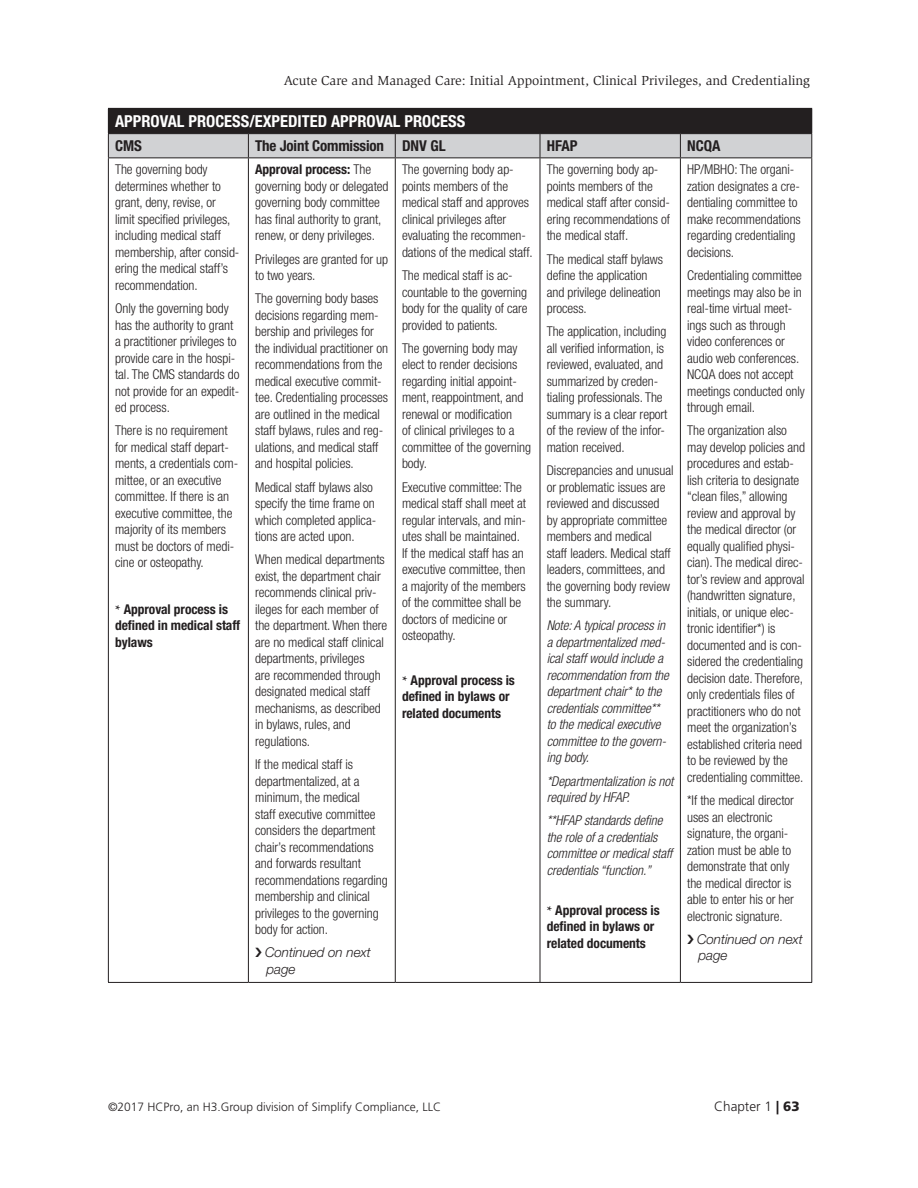
<style>
.page{position:relative;width:918px;height:1188px;background:#fff}
.page>*{position:absolute;margin:0;border:0;box-sizing:border-box;transform-origin:0 0}
.Table_Header_1{font:700 condensed 16.5px "Helvetica Neue LT Std";color:#fff}
.Table_Header{font:700 condensed 15px "Helvetica Neue LT Std";letter-spacing:-.01em;color:#231f20}
.Table_body{font:300 condensed 13.5px/16.5px "Helvetica Neue LT Std";letter-spacing:-.005em;color:#231f20}
.Table_body-2{font:italic 300 condensed 13.5px/16.5px "Helvetica Neue LT Std";letter-spacing:-.005em;color:#231f20}
.t1{font:700 condensed 13.5px/16.5px "Helvetica Neue LT Std";letter-spacing:-.005em;color:#231f20}
.t2{font:13.5px "Slimbach Std";color:#231f20}
.Table_bullet{font:italic 300 13.5px/16.5px "Helvetica Neue LT Std";letter-spacing:-.005em;color:#231f20}
.t3{font:300 13.5px "Frutiger LT Std";color:#231f20}
.t4{font:300 12px "Frutiger LT Std";color:#231f20}
.s1{font-family:"Minion Pro";font-stretch:normal}
.s2{font-weight:700}
.s3{font-weight:900}
</style>
<div class="page">
<hr style="left:108px;top:108px;width:140px;height:1px;background:#231f20">
<hr style="left:248px;top:108px;width:147px;height:1px;background:#231f20">
<hr style="left:395px;top:108px;width:145px;height:1px;background:#231f20">
<hr style="left:540px;top:108px;width:140px;height:1px;background:#231f20">
<hr style="left:680px;top:108px;width:132px;height:1px;background:#231f20">
<svg style="left:108px;top:109px;width:704px;height:48px;background:#747374"></svg>
<hr style="left:108px;top:157px;width:140px;height:1px;background:#231f20">
<hr style="left:108px;top:158px;width:1px;height:824px;background:#231f20">
<hr style="left:248px;top:157px;width:147px;height:1px;background:#231f20">
<hr style="left:248px;top:158px;width:1px;height:824px;background:#231f20">
<hr style="left:395px;top:157px;width:145px;height:1px;background:#231f20">
<hr style="left:395px;top:158px;width:1px;height:824px;background:#231f20">
<hr style="left:540px;top:157px;width:140px;height:1px;background:#231f20">
<hr style="left:540px;top:158px;width:1px;height:824px;background:#231f20">
<hr style="left:680px;top:157px;width:132px;height:1px;background:#231f20">
<hr style="left:680px;top:158px;width:1px;height:824px;background:#231f20">
<hr style="left:811px;top:158px;width:1px;height:824px;background:#231f20">
<hr style="left:108px;top:982px;width:140px;height:1px;background:#231f20">
<hr style="left:248px;top:982px;width:147px;height:1px;background:#231f20">
<hr style="left:395px;top:982px;width:145px;height:1px;background:#231f20">
<hr style="left:540px;top:982px;width:140px;height:1px;background:#231f20">
<hr style="left:680px;top:982px;width:132px;height:1px;background:#231f20">
<p class="t2" style="left:284px;top:73px;width:528px">Acute Care and Managed Care: Initial Appointment, Clinical Privileges, and Credentialing</p>
<p class="Table_Header_1" style="left:115px;top:111px;width:352px">APPROVAL PROCESS/EXPEDITED APPROVAL PROCESS</p>
<p class="Table_Header" style="left:115px;top:137px;width:28px">CMS</p>
<p class="Table_Header" style="left:255px;top:137px;width:130px">The Joint Commission</p>
<p class="Table_Header" style="left:402px;top:137px;width:45px">DNV GL</p>
<p class="Table_Header" style="left:547px;top:137px;width:32px">HFAP</p>
<p class="Table_Header" style="left:687px;top:137px;width:35px">NCQA</p>
<p class="Table_body" style="left:115px;top:161px;width:126px">The governing body determines whether to grant, deny, revise, or<br>limit specified privileges, including medical staff membership, after consid&shy;ering the medical staff’s recommendation.</p>
<p class="Table_body" style="left:115px;top:300px;width:126px">Only the governing body has the authority to grant a practitioner privileges to provide care in the hospi&shy;tal. The CMS standards do not provide for an expedit&shy;ed process.</p>
<p class="Table_body" style="left:115px;top:422px;width:125px">There is no requirement for medical staff depart&shy;ments, a credentials com&shy;mittee, or an executive committee. If there is an executive committee, the majority of its members must be doctors of medi&shy;cine or osteopathy.</p>
<p class="t1" style="left:115px;top:601px;width:127px"><span class="s1">*</span> Approval process is defined in medical staff bylaws</p>
<p class="Table_body" style="left:687px;top:161px;width:115px">HP/MBHO: The organi&shy;zation designates a cre&shy;dentialing committee to make recommendations regarding credentialing decisions.</p>
<p class="Table_body" style="left:687px;top:267px;width:119px">Credentialing committee meetings may also be in real-time virtual meet&shy;ings such as through video conferences or audio web conferences.<br>NCQA does not accept meetings conducted only through email.</p>
<p class="Table_body" style="left:687px;top:422px;width:119px">The organization also may develop policies and procedures and estab&shy;lish criteria to designate “clean files,” allowing review and approval by the medical director (or equally qualified physi&shy;cian). The medical direc&shy;tor’s review and approval (handwritten signature, initials, or unique elec&shy;tronic identifier*) is documented and is con&shy;sidered the credentialing decision date. Therefore, only credentials files of practitioners who do not meet the organization’s established criteria need to be reviewed by the credentialing committee.</p>
<p class="Table_body" style="left:687px;top:792px;width:108px">*If the medical director uses an electronic signature, the organi&shy;zation must be able to demonstrate that only the medical director is able to enter his or her electronic signature.</p>
<p class="Table_bullet" style="left:697px;top:931px;width:107px">Continued on next page</p>
<p class="Table_body" style="left:255px;top:161px;width:135px"><span class="s2">Approval process:</span> The governing body or delegated governing body committee has final authority to grant, renew, or deny privileges.</p>
<p class="Table_body" style="left:255px;top:250px;width:134px">Privileges are granted for up to two years.</p>
<p class="Table_body" style="left:255px;top:290px;width:135px">The governing body bases decisions regarding mem&shy;bership and privileges for the individual practitioner on recommendations from the medical executive commit&shy;tee. Credentialing processes are outlined in the medical staff bylaws, rules and reg&shy;ulations, and medical staff and hospital policies.</p>
<p class="Table_body" style="left:255px;top:478px;width:123px">Medical staff bylaws also specify the time frame on which completed applica&shy;tions are acted upon.</p>
<p class="Table_body" style="left:255px;top:551px;width:134px">When medical departments exist, the department chair recommends clinical priv&shy;ileges for each member of the department. When there are no medical staff clinical departments, privileges<br>are recommended through designated medical staff mechanisms, as described in bylaws, rules, and regulations.</p>
<p class="Table_body" style="left:255px;top:756px;width:134px">If the medical staff is departmentalized, at a minimum, the medical<br>staff executive committee considers the department chair’s recommendations and forwards resultant recommendations regarding membership and clinical privileges to the governing body for action.</p>
<p class="Table_bullet" style="left:265px;top:944px;width:107px">Continued on next page</p>
<p class="Table_body" style="left:402px;top:161px;width:132px">The governing body ap&shy;points members of the medical staff and approves clinical privileges after evaluating the recommen&shy;dations of the medical staff.</p>
<p class="Table_body" style="left:402px;top:267px;width:127px">The medical staff is ac&shy;countable to the governing body for the quality of care provided to patients.</p>
<p class="Table_body" style="left:402px;top:340px;width:131px">The governing body may elect to render decisions regarding initial appoint&shy;ment, reappointment, and renewal or modification<br>of clinical privileges to a committee of the governing body.</p>
<p class="Table_body" style="left:402px;top:478px;width:126px">Executive committee: The medical staff shall meet at regular intervals, and min&shy;utes shall be maintained.<br>If the medical staff has an executive committee, then a majority of the members of the committee shall be doctors of medicine or osteopathy.</p>
<p class="t1" style="left:402px;top:672px;width:114px"><span class="s1">*</span> Approval process is defined in bylaws or related documents</p>
<p class="Table_body" style="left:547px;top:161px;width:125px">The governing body ap&shy;points members of the medical staff after consid&shy;ering recommendations of the medical staff.</p>
<p class="Table_body" style="left:547px;top:250px;width:118px">The medical staff bylaws define the application and privilege delineation process.</p>
<p class="Table_body" style="left:547px;top:323px;width:122px">The application, including all verified information, is reviewed, evaluated, and summarized by creden&shy;tialing professionals. The summary is a clear report of the review of the infor&shy;mation received.</p>
<p class="Table_body" style="left:547px;top:462px;width:128px">Discrepancies and unusual or problematic issues are reviewed and discussed by appropriate committee members and medical staff leaders. Medical staff leaders, committees, and the governing body review the summary.</p>
<p class="Table_body-2" style="left:547px;top:618px;width:124px">Note: A typical process in a departmentalized med&shy;ical staff would include a recommendation from the department chair* to the credentials committee** to the medical executive committee to the govern&shy;ing body.</p>
<p class="Table_body-2" style="left:547px;top:773px;width:128px">*Departmentalization is not required by HFAP.</p>
<p class="Table_body-2" style="left:547px;top:813px;width:127px">**HFAP standards define the role of a credentials committee or medical staff credentials “function.”</p>
<p class="t1" style="left:547px;top:901px;width:114px"><span class="s1">*</span> Approval process is defined in bylaws or related documents</p>
<p class="t4" style="left:108px;top:1100px;width:335px">©2017 HCPro, an H3.Group division of Simplify Compliance, LLC</p>
<p class="t3" style="left:714px;top:1098px;width:87px">Chapter 1 <span class="s3">| 63</span></p>
</div>
